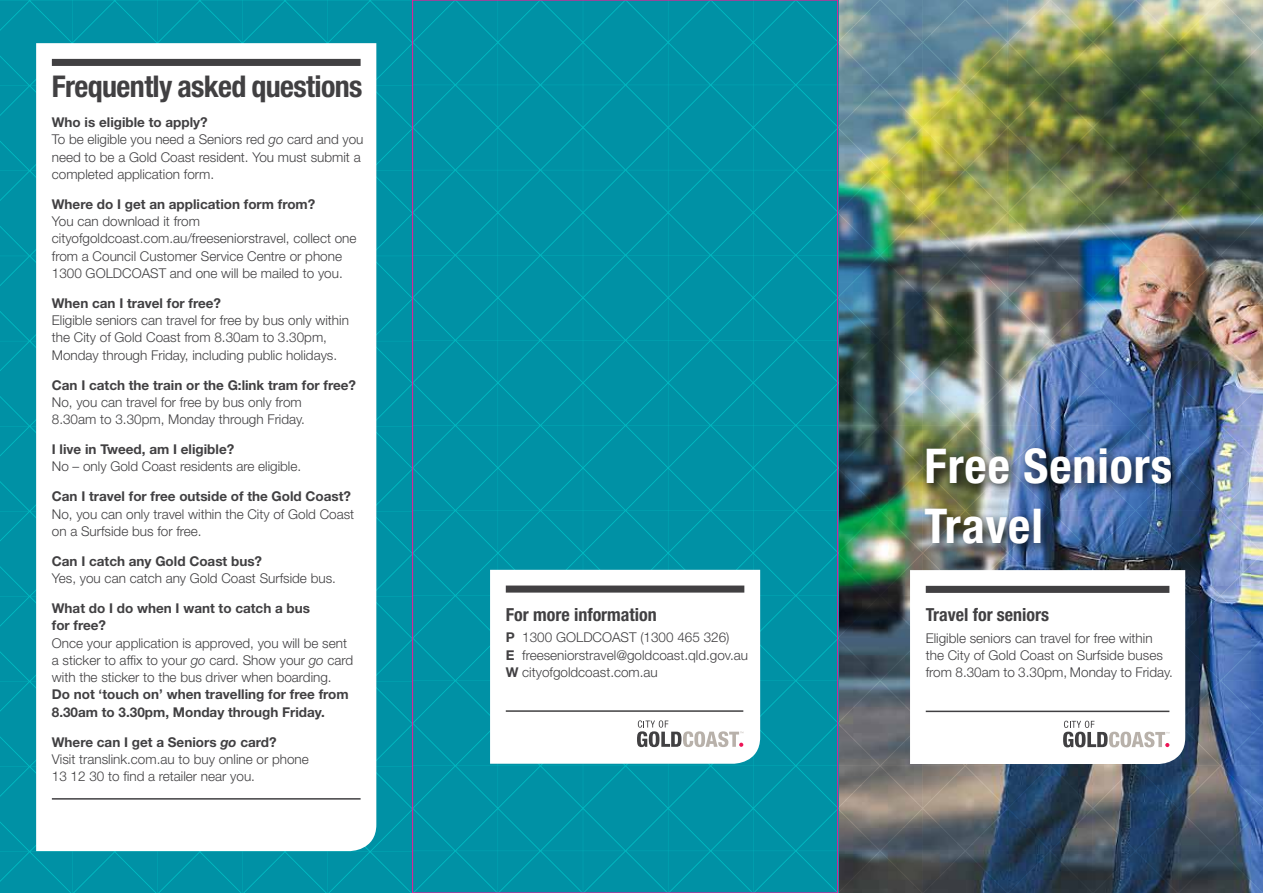
<style>
.page{position:relative;width:1263px;height:893px;background:#fff}
.page>*{position:absolute;margin:0;border:0;box-sizing:border-box;transform-origin:0 0}
.t1{font:700 condensed 48px/60px "Helvetica Neue";letter-spacing:.02em;color:#fff}
.t2{font:700 condensed 30px "Helvetica Neue";letter-spacing:-.02em;color:#414042}
.t3{font:700 condensed 18px "Helvetica Neue";color:#414042}
.t4{font:300 13.5px/17.2px "Helvetica Neue";color:#414042}
.t5{font:700 13.5px/17.2px "Helvetica Neue";color:#414042}
.s1{font-weight:700}
.s2{font-style:italic}
.s3{font-weight:700;font-style:italic}
</style>
<div class="page">
<img style="left:838px;top:0;width:425px;height:893px">
<div style="left:0;top:1px;width:412px;height:892px;background:#0091a5"></div>
<div style="left:414px;top:2px;width:422px;height:889px;background:#0091a5"></div>
<svg style="left:910px;top:570px;width:275px;height:194px"></svg>
<svg style="left:490px;top:570px;width:270px;height:194px"></svg>
<div style="left:926px;top:586px;width:243px;height:7px;background:#414042"></div>
<div style="left:506px;top:585px;width:238px;height:8px;background:#414042"></div>
<hr style="left:926px;top:711px;width:243px;height:1px;background:#414042">
<hr style="left:506px;top:710px;width:237px;height:2px;background:#414042">
<div style="left:920px;top:443px;width:264px;height:113px;background:#000;opacity:.77"></div>
<svg style="left:1063px;top:721px;width:106px;height:26px"></svg>
<svg style="left:637px;top:720px;width:106px;height:27px"></svg>
<svg style="left:36px;top:43px;width:340px;height:808px"></svg>
<div style="left:52px;top:59px;width:309px;height:7px;background:#414042"></div>
<hr style="left:52px;top:798px;width:309px;height:2px;background:#414042">
<h2 class="t2" style="left:52px;top:68px;width:312px">Frequently asked questions</h2>
<p class="t4" style="left:52px;top:113px;width:313px"><span class="s1">Who is eligible to apply?<br></span>To be eligible you need a Seniors red <span class="s2">go</span> card and you need to be a Gold Coast resident. You must submit a completed application form.</p>
<p class="t5" style="left:52px;top:195px;width:265px">Where do I get an application form from?</p>
<p class="t4" style="left:52px;top:212px;width:306px">You can download it from cityofgoldcoast.com.au/freeseniorstravel, collect one from a Council Customer Service Centre or phone 1300 GOLDCOAST and one will be mailed to you.</p>
<p class="t5" style="left:52px;top:294px;width:171px">When can I travel for free?</p>
<p class="t4" style="left:52px;top:311px;width:299px">Eligible seniors can travel for free by bus only within the City of Gold Coast from 8.30am to 3.30pm,<br>Monday through Friday, including public holidays.</p>
<p class="t5" style="left:52px;top:376px;width:306px">Can I catch the train or the G:link tram for free?</p>
<p class="t4" style="left:52px;top:393px;width:255px">No, you can travel for free by bus only from<br>8.30am to 3.30pm, Monday through Friday.</p>
<p class="t5" style="left:52px;top:440px;width:184px">I live in Tweed, am I eligible?</p>
<p class="t4" style="left:52px;top:458px;width:251px">No – only Gold Coast residents are eligible.</p>
<p class="t5" style="left:52px;top:488px;width:301px">Can I travel for free outside of the Gold Coast?</p>
<p class="t4" style="left:52px;top:505px;width:304px">No, you can only travel within the City of Gold Coast on a Surfside bus for free.</p>
<p class="t5" style="left:52px;top:552px;width:212px">Can I catch any Gold Coast bus?</p>
<p class="t4" style="left:52px;top:569px;width:286px">Yes, you can catch any Gold Coast Surfside bus.</p>
<p class="t5" style="left:52px;top:599px;width:260px">What do I do when I want to catch a bus for free?</p>
<p class="t4" style="left:52px;top:634px;width:303px">Once your application is approved, you will be sent a sticker to affix to your <span class="s2">go</span> card. Show your <span class="s2">go</span> card with the sticker to the bus driver when boarding.</p>
<p class="t5" style="left:52px;top:686px;width:298px">Do not ‘touch on’ when travelling for free from<br>8.30am to 3.30pm, Monday through Friday.</p>
<p class="t4" style="left:52px;top:733px;width:258px"><span class="s1">Where can I get a Seniors</span> <span class="s3">go</span> <span class="s1">card?<br></span>Visit translink.com.au to buy online or phone<br>13 12 30 to find a retailer near you.</p>
<h3 class="t3" style="left:506px;top:603px;width:153px">For more information</h3>
<p class="t4" style="left:506px;top:629px;width:244px"><span class="s1">P</span> 1300 GOLDCOAST (1300 465 326)<br><span class="s1">E</span> freeseniorstravel@goldcoast.qld.gov.au<br><span class="s1">W</span> cityofgoldcoast.com.au</p>
<h1 class="t1" style="left:924px;top:435px;width:249px">Free Seniors<br>Travel</h1>
<h3 class="t3" style="left:926px;top:604px;width:125px">Travel for seniors</h3>
<p class="t4" style="left:926px;top:629px;width:249px">Eligible seniors can travel for free within the City of Gold Coast on Surfside buses from 8.30am to 3.30pm, Monday to Friday.</p>
</div>
